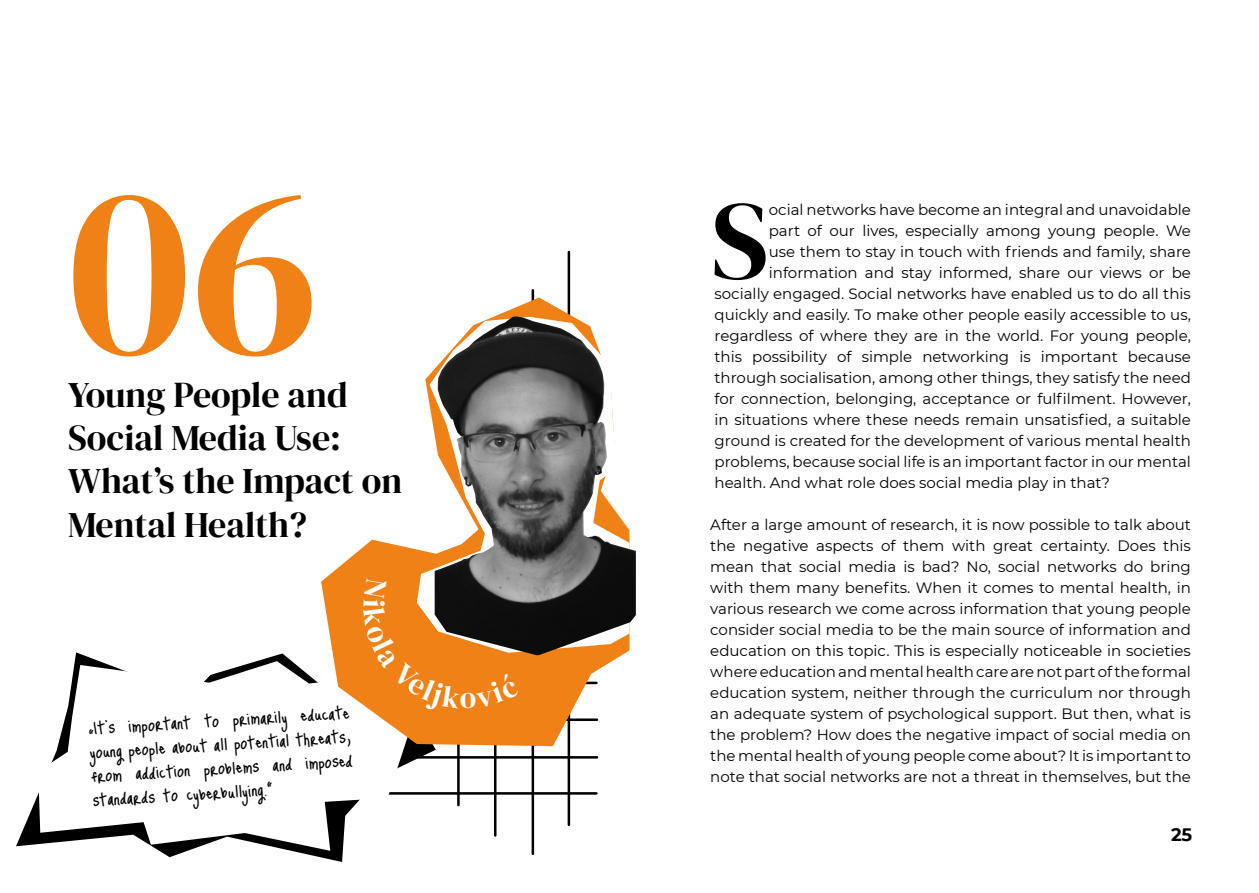
<style>
.page{position:relative;width:1259px;height:893px;background:#fff}
.page>*{position:absolute;margin:0;border:0;box-sizing:border-box;transform-origin:0 0}
.t1{font:243.3px "DM Serif Display";color:#ef8117}
.t2{font:110.4px "DM Serif Display";color:#000}
.t3{font:36px/43.2px "DM Serif Display";color:#000}
.t4{font:21.9px/23.9px "Just Me Again Down Here";color:#000;text-align:justify}
.t5{font:700 18px "Montserrat";color:#000}
.t6{font:15px/21px "Montserrat";color:#000;text-align:justify}
</style>
<div class="page">
<hr style="left:109px;top:756px;width:488px;height:3px;background:#000">
<hr style="left:78px;top:792px;width:518px;height:3px;background:#000">
<hr style="left:457px;top:625px;width:3px;height:180px;background:#000">
<hr style="left:494px;top:625px;width:2px;height:210px;background:#000">
<hr style="left:531px;top:290px;width:3px;height:564px;background:#000">
<hr style="left:567px;top:252px;width:3px;height:573px;background:#000">
<svg style="left:16px;top:652px;width:420px;height:210px"></svg>
<svg style="left:38px;top:661px;width:379px;height:190px"></svg>
<svg style="left:321px;top:298px;width:301px;height:448px"></svg>
<svg style="left:417px;top:317px;width:18px;height:261px"></svg>
<img style="left:435px;top:316px;width:201px;height:339px">
<svg style="left:363px;top:578px;width:156px;height:133px;background:#bd6f24"></svg>
<h1 class="t1" style="left:68px;top:130px;width:253px">06</h1>
<h3 class="t3" style="left:68px;top:374px;width:281px">Young People and</h3>
<h3 class="t3" style="left:68px;top:417px;width:336px">Social Media Use:<br>What’s the Impact on<br>Mental Health?</h3>
<h3 class="t4" style="left:87px;top:717px;width:264px;rotate:-4deg">„It’s important to primarily educate young people about all potential threats, from addiction problems and imposed standards to cyberbullying."</h3>
<h2 class="t2" style="left:711px;top:177px;width:59px">S</h2>
<p class="t6" style="left:769px;top:199px;width:423px">ocial networks have become an integral and unavoidable</p>
<p class="t6" style="left:769px;top:220px;width:423px">part of our lives, especially among young people. We</p>
<p class="t6" style="left:769px;top:241px;width:424px">use them to stay in touch with friends and family, share</p>
<p class="t6" style="left:769px;top:262px;width:423px">information and stay informed, share our views or be</p>
<p class="t6" style="left:714px;top:283px;width:478px">socially engaged. Social networks have enabled us to do all this</p>
<p class="t6" style="left:714px;top:304px;width:478px">quickly and easily. To make other people easily accessible to us,</p>
<p class="t6" style="left:714px;top:325px;width:478px">regardless of where they are in the world. For young people,</p>
<p class="t6" style="left:714px;top:346px;width:478px">this possibility of simple networking is important because</p>
<p class="t6" style="left:714px;top:367px;width:478px">through socialisation, among other things, they satisfy the need</p>
<p class="t6" style="left:714px;top:388px;width:478px">for connection, belonging, acceptance or fulfilment. However,</p>
<p class="t6" style="left:714px;top:409px;width:478px">in situations where these needs remain unsatisfied, a suitable</p>
<p class="t6" style="left:714px;top:430px;width:478px">ground is created for the development of various mental health</p>
<p class="t6" style="left:714px;top:451px;width:478px">problems, because social life is an important factor in our mental</p>
<p class="t6" style="left:714px;top:472px;width:397px">health. And what role does social media play in that?</p>
<p class="t6" style="left:710px;top:514px;width:482px">After a large amount of research, it is now possible to talk about the negative aspects of them with great certainty. Does this mean that social media is bad? No, social networks do bring with them many benefits. When it comes to mental health, in various research we come across information that young people consider social media to be the main source of information and education on this topic. This is especially noticeable in societies where education and mental health care are not part of the formal education system, neither through the curriculum nor through an adequate system of psychological support. But then, what is the problem? How does the negative impact of social media on the mental health of young people come about? It is important to note that social networks are not a threat in themselves, but the</p>
<p class="t5" style="left:1171px;top:821px;width:23px">25</p>
</div>
